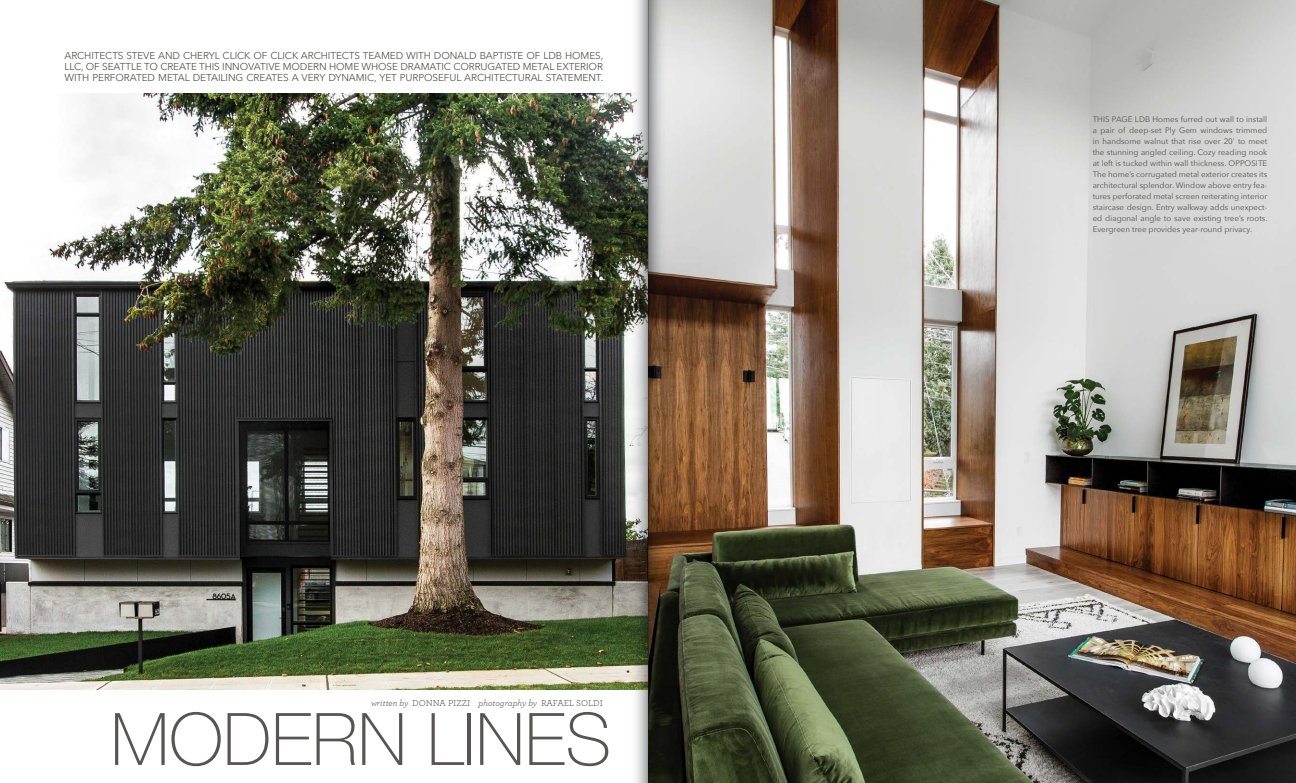
<style>
.page{position:relative;width:1296px;height:783px;background:#fff}
.page>*{position:absolute;margin:0;border:0;box-sizing:border-box;transform-origin:0 0}
.t1{font:100 72.5px "Helvetica Neue";color:#575553}
.t2{font:10px/11px "Avenir Next";letter-spacing:-.01em;color:#575553;text-align:justify}
.t3{font:italic 9px "Archer";color:#575553}
.t4{font:8px/11px "Avenir Next";color:#575553;text-align:justify}
.s1{font-style:normal}
</style>
<div class="page">
<img style="left:0;top:94px;width:630px;height:596px">
<img style="left:666px;top:0;width:630px;height:783px">
<img style="left:630px;top:0;width:18px;height:783px">
<svg style="left:648px;top:0;width:18px;height:783px;background:#6c5e50"></svg>
<p class="t2" style="left:64px;top:50px;width:540px">ARCHITECTS STEVE AND CHERYL CLICK OF CLICK ARCHITECTS TEAMED WITH DONALD BAPTISTE OF LDB HOMES, LLC, OF SEATTLE TO CREATE THIS INNOVATIVE MODERN HOME WHOSE DRAMATIC CORRUGATED METAL EXTERIOR WITH PERFORATED METAL DETAILING CREATES A VERY DYNAMIC, YET PURPOSEFUL ARCHITECTURAL STATEMENT.</p>
<p class="t3" style="left:371px;top:696px;width:233px">written by <span class="s1">DONNA PIZZI</span> photography by <span class="s1">RAFAEL SOLDI</span></p>
<p class="t1" style="left:111px;top:684px;width:502px">MODERN LINES</p>
<p class="t4" style="left:1093px;top:113px;width:176px">THIS PAGE LDB Homes furred out wall to install a pair of deep-set Ply Gem windows trimmed in handsome walnut that rise over 20' to meet the stunning angled ceiling. Cozy reading nook at left is tucked within wall thickness. OPPOSITE The home’s corrugated metal exterior creates its architectural splendor. Window above entry fea&shy;tures perforated metal screen reiterating interior staircase design. Entry walkway adds unexpect&shy;ed diagonal angle to save existing tree’s roots.<br>Evergreen tree provides year-round privacy.</p>
</div>
